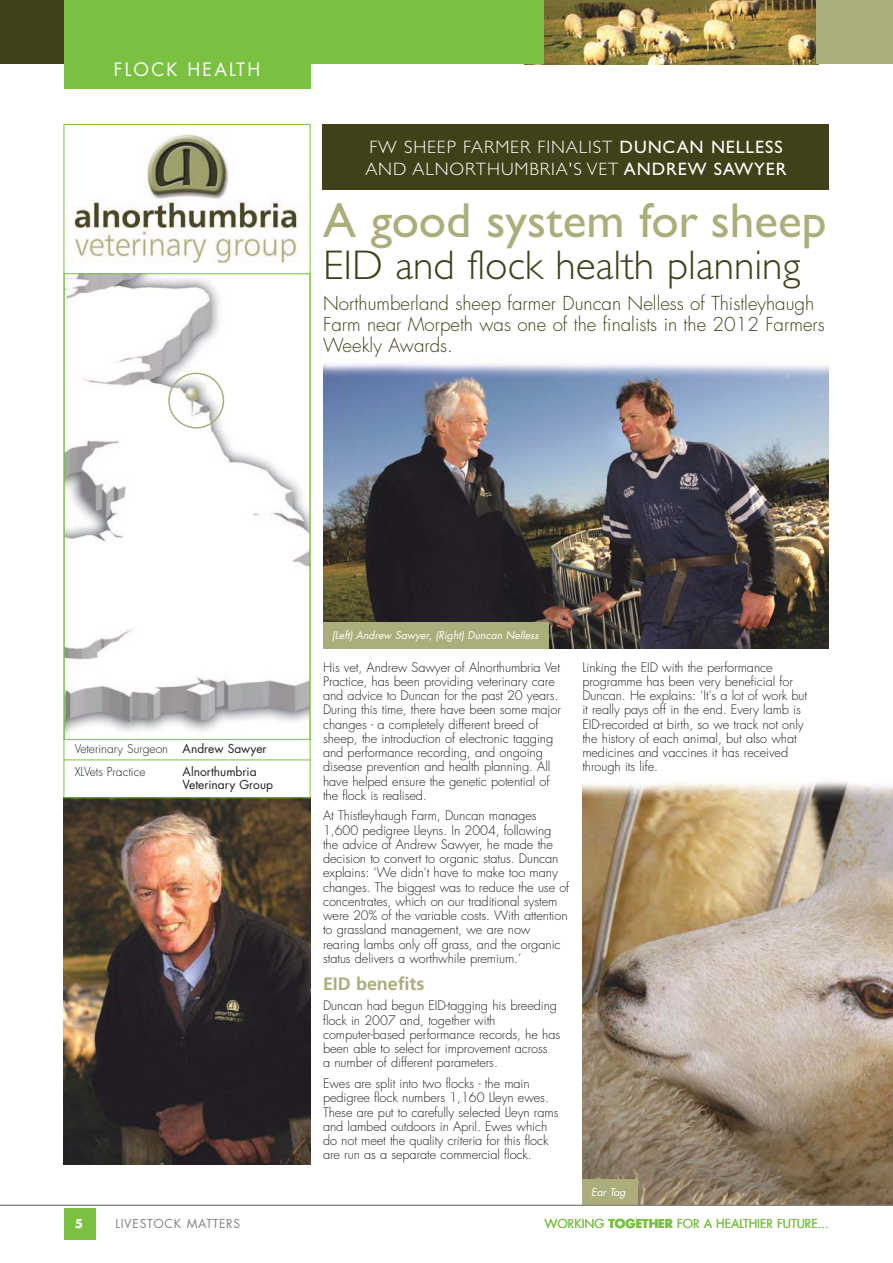
<style>
.page{position:relative;width:893px;height:1263px;background:#fff}
.page>*{position:absolute;margin:0;border:0;box-sizing:border-box;transform-origin:0 0}
.t1{font:49.35px "Gill Sans";color:#abad7b}
.t2{font:300 41.55px "Gill Sans";color:#414119}
.t3{font:300 18.75px/21px "Futura";color:#414119}
.t4{font:300 18px/21.6px "Gill Sans";letter-spacing:.05em;color:#fff}
.t5{font:18px "Futura";letter-spacing:.125em;color:#fff}
.t6{font:700 18px "Frutiger LT Std";letter-spacing:-.005em;color:#abad7b}
.t7{font:300 12.75px/14.2px "Futura";letter-spacing:-.005em;color:#231f20}
.t8{font:300 12px/22.5px "Futura";color:#231f20}
.t9{font:12px "Futura";color:#7ac142}
.t10{font:12px/13.5px "Futura";color:#231f20}
.t11{font:12px "Futura";letter-spacing:.06em;color:#808285}
.t12{font:700 12px "Futura";color:#fff}
.t13{font:italic 10.5px "Futura";color:#fff}
.s1{font-weight:400}
.s2{font-weight:700}
</style>
<div class="page">
<img style="left:582px;top:781px;width:311px;height:424px">
<img style="left:323px;top:364px;width:506px;height:284px">
<div style="left:64px;top:1208px;width:32px;height:32px;background:#7ac142"></div>
<div style="left:0;top:0;width:64px;height:64px;background:#414119"></div>
<div style="left:310px;top:0;width:78px;height:64px;background:#7ac142"></div>
<img style="left:544px;top:0;width:272px;height:64px">
<div style="left:64px;top:0;width:246px;height:88px;background:#7ac142"></div>
<div style="left:466px;top:0;width:78px;height:64px;background:#7bc142"></div>
<div style="left:388px;top:0;width:78px;height:64px;background:#7ac142"></div>
<div style="left:816px;top:0;width:77px;height:64px;background:#abad7b"></div>
<img style="left:64px;top:798px;width:246px;height:367px">
<img style="left:66px;top:275px;width:242px;height:463px">
<img style="left:74px;top:134px;width:225px;height:130px">
<div style="left:64px;top:124px;width:246px;height:674px;border:1px solid #7bc142"></div>
<hr style="left:64px;top:760px;width:246px;height:1px;background:#7ac142">
<svg style="left:168px;top:373px;width:56px;height:56px"></svg>
<div style="left:323px;top:124px;width:506px;height:65px;background:#414119"></div>
<div style="left:582px;top:1180px;width:56px;height:26px;background:#abad7b"></div>
<hr style="left:0;top:1205px;width:893px;height:1px;background:#808285">
<div style="left:323px;top:622px;width:225px;height:26px;background:#abad7b"></div>
<h3 class="t5" style="left:114px;top:61px;width:148px">FLOCK HEALTH</h3>
<h3 class="t4" style="left:365px;top:138px;width:423px">FW SHEEP FARMER FINALIST <span class="s1">DUNCAN NELLESS<br></span>AND ALNORTHUMBRIA'S VET <span class="s1">ANDREW SAWYER</span></h3>
<h1 class="t1" style="left:323px;top:204px;width:505px">A good system for sheep</h1>
<h2 class="t2" style="left:323px;top:251px;width:479px">EID and flock health planning</h2>
<h3 class="t3" style="left:323px;top:295px;width:503px">Northumberland sheep farmer Duncan Nelless of Thistleyhaugh<br>Farm near Morpeth was one of the finalists in the 2012 Farmers<br>Weekly Awards.</h3>
<p class="t8" style="left:75px;top:739px;width:193px">Veterinary Surgeon <span class="s1">Andrew Sawyer<br></span>XLVets Practice</p>
<p class="t10" style="left:183px;top:766px;width:92px">Alnorthumbria<br>Veterinary Group</p>
<p class="t13" style="left:332px;top:630px;width:208px">(Left) Andrew Sawyer, (Right) Duncan Nelless</p>
<p class="t7" style="left:323px;top:661px;width:239px">His vet, Andrew Sawyer of Alnorthumbria Vet Practice, has been providing veterinary care and advice to Duncan for the past 20 years.<br>During this time, there have been some major changes - a completely different breed of sheep, the introduction of electronic tagging and performance recording, and ongoing disease prevention and health planning. All have helped ensure the genetic potential of the flock is realised.</p>
<p class="t7" style="left:323px;top:810px;width:248px">At Thistleyhaugh Farm, Duncan manages 1,600 pedigree Lleyns. In 2004, following the advice of Andrew Sawyer, he made the decision to convert to organic status. Duncan explains: ‘We didn't have to make too many changes. The biggest was to reduce the use of concentrates, which on our traditional system were 20% of the variable costs. With attention to grassland management, we are now rearing lambs only off grass, and the organic status delivers a worthwhile premium.’</p>
<h3 class="t6" style="left:323px;top:976px;width:103px">EID benefits</h3>
<p class="t7" style="left:323px;top:1000px;width:239px">Duncan had begun EID-tagging his breeding flock in 2007 and, together with computer-based performance records, he has been able to select for improvement across<br>a number of different parameters.</p>
<p class="t7" style="left:323px;top:1077px;width:237px">Ewes are split into two flocks - the main pedigree flock numbers 1,160 Lleyn ewes.<br>These are put to carefully selected Lleyn rams and lambed outdoors in April. Ewes which do not meet the quality criteria for this flock are run as a separate commercial flock.</p>
<p class="t7" style="left:582px;top:661px;width:226px">Linking the EID with the performance programme has been very beneficial for Duncan. He explains: ‘It's a lot of work but it really pays off in the end. Every lamb is EID-recorded at birth, so we track not only the history of each animal, but also what medicines and vaccines it has received through its life.</p>
<p class="t13" style="left:591px;top:1188px;width:36px">Ear Tag</p>
<p class="t12" style="left:75px;top:1219px;width:10px">5</p>
<p class="t11" style="left:115px;top:1219px;width:126px">LIVESTOCK MATTERS</p>
<p class="t9" style="left:544px;top:1219px;width:286px">WORKING <span class="s2">TOGETHER</span> FOR A HEALTHIER FUTURE...</p>
</div>
